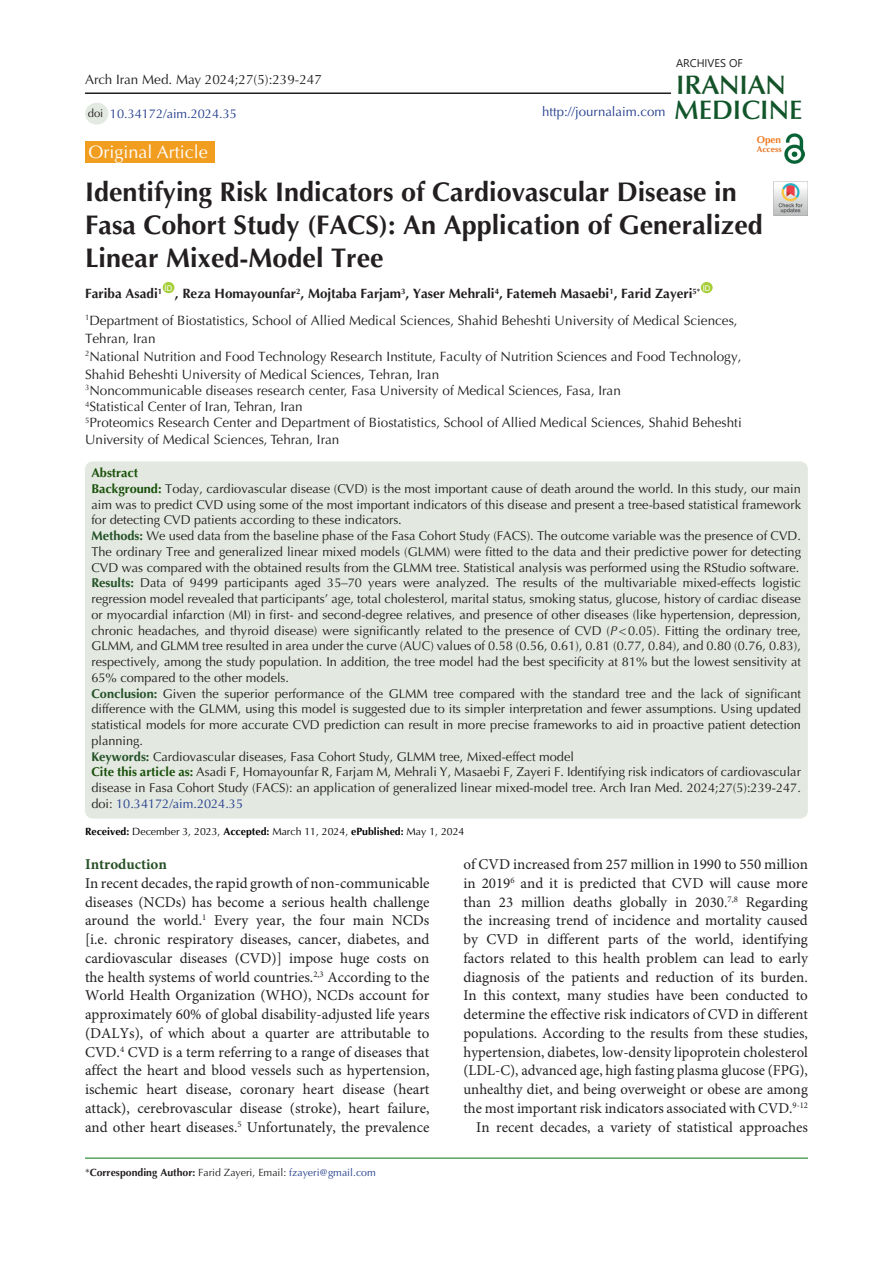
<style>
.page{position:relative;width:893px;height:1263px;background:#fff}
.page>*{position:absolute;margin:0;border:0;box-sizing:border-box;transform-origin:0 0}
.t1{font:700 27px/33px "Optima LT Std";color:#231f20}
.t2{font:600 26.85px "Optima LT Std";color:#11552a}
.t3{font:600 26.85px "Optima LT Std";color:#145228}
.t4{font:18px "Optima LT Std";color:#fff}
.t5{font:15px/18.8px "Minion Pro";color:#231f20;text-align:justify}
.t6{font:700 15px "Minion Pro";color:#265026}
.t7{font:13.5px/18px "Optima LT Std";color:#231f20}
.t8{font:13.5px/16.2px "Optima LT Std";color:#242021}
.t9{font:13.2px "Optima LT Std";color:#253f8e}
.t10{font:12.75px/15.8px "Optima LT Std";color:#231f20}
.t11{font:12.75px "Optima LT Std";color:#253f8e}
.t12{font:11.1px "Segoe UI";color:#231f20}
.t13{font:10.5px "Optima LT Std";color:#040503}
.t14{font:700 10.5px "Optima LT Std";color:#231f20}
.t15{font:700 9.9px "Optima LT Std";color:#ee7a23}
.t16{font:700 8.4px "Optima LT Std";color:#e67625}
.s1{font-size:11.25px;color:#231f20}
.s2{font-weight:700}
.s3{font-weight:700;color:#19510a}
.s4{font-weight:700;color:#235126}
.s5{font-family:"Times New Roman"}
.s6{font-style:italic}
.s7{font-weight:700;color:#19500a}
.s8{color:#253f8e}
.s9{font-weight:400}
.s10{font-weight:400;color:#253f8e}
</style>
<div class="page">
<hr style="left:85px;top:1158px;width:723px;height:1px;background:#007513">
<div style="left:85px;top:141px;width:130px;height:22px;background:#f19d20"></div>
<div style="left:163px;top:282px;width:11px;height:11px;background:#a6ce39;border-radius:50%"></div>
<div style="left:701px;top:282px;width:12px;height:11px;background:#a6ce39;border-radius:50%"></div>
<div style="left:85px;top:103px;width:23px;height:22px;background:#e3eae2;border-radius:50%"></div>
<hr style="left:85px;top:92px;width:586px;height:2px;background:#231f20">
<img style="left:785px;top:133px;width:19px;height:31px">
<img style="left:774px;top:182px;width:34px;height:34px">
<div style="left:85px;top:461px;width:723px;height:358px;background:#e3e8e1;border-radius:8px"></div>
<p class="t7" style="left:85px;top:71px;width:238px">Arch Iran Med. May 2024;27(5):239-247</p>
<p class="t11" style="left:88px;top:106px;width:151px"><span class="s1">doi</span> 10.34172/aim.2024.35</p>
<p class="t9" style="left:542px;top:104px;width:125px">http://journalaim.com</p>
<p class="t12" style="left:676px;top:52px;width:68px">ARCHIVES OF</p>
<h2 class="t3" style="left:676px;top:69px;width:111px">IRANIAN</h2>
<h2 class="t2" style="left:674px;top:94px;width:130px">MEDICINE</h2>
<p class="t15" style="left:757px;top:134px;width:26px">Open</p>
<p class="t16" style="left:757px;top:144px;width:26px">Access</p>
<h3 class="t4" style="left:89px;top:141px;width:121px">Original Article</h3>
<h1 class="t1" style="left:85px;top:176px;width:679px">Identifying Risk Indicators of Cardiovascular Disease in<br>Fasa Cohort Study (FACS): An Application of Generalized<br>Linear Mixed-Model Tree</h1>
<p class="t7" style="left:85px;top:281px;width:654px;line-height:26.5px"><span class="s2">Fariba Asadi</span><sup>1</sup> <sup>ID</sup> <span class="s2">, Reza Homayounfar</span><sup>2</sup><span class="s2">, Mojtaba Farjam</span><sup>3</sup><span class="s2">, Yaser Mehrali</span><sup>4</sup><span class="s2">, Fatemeh Masaebi</span><sup>1</sup><span class="s2">, Farid Zayeri</span><sup>5*</sup> <sup>ID<br></sup><sup>1</sup>Department of Biostatistics, School of Allied Medical Sciences, Shahid Beheshti University of Medical Sciences,</p>
<p class="t7" style="left:85px;top:329px;width:658px">Tehran, Iran<br><sup>2</sup>National Nutrition and Food Technology Research Institute, Faculty of Nutrition Sciences and Food Technology,<br>Shahid Beheshti University of Medical Sciences, Tehran, Iran</p>
<p class="t8" style="left:85px;top:382px;width:658px"><sup>3</sup>Noncommunicable diseases research center, Fasa University of Medical Sciences, Fasa, Iran<br><sup>4</sup>Statistical Center of Iran, Tehran, Iran<br><sup>5</sup>Proteomics Research Center and Department of Biostatistics, School of Allied Medical Sciences, Shahid Beheshti University of Medical Sciences, Tehran, Iran</p>
<p class="t10" style="left:91px;top:465px;width:711px"><span class="s3">Abstract<br>Background:</span> Today, cardiovascular disease (CVD) is the most important cause of death around the world. In this study, our main aim was to predict CVD using some of the most important indicators of this disease and present a tree-based statistical framework for detecting CVD patients according to these indicators.<br><span class="s4">Methods:</span> We used data from the baseline phase of the Fasa Cohort Study (FACS). The outcome variable was the presence of CVD.<br>The ordinary Tree and generalized linear mixed models (GLMM) were fitted to the data and their predictive power for detecting CVD was compared with the obtained results from the GLMM tree. Statistical analysis was performed using the RStudio software.<br><span class="s4">Results:</span> Data of 9499 participants aged 35<span class="s5">‒</span>70 years were analyzed. The results of the multivariable mixed-effects logistic regression model revealed that participants’ age, total cholesterol, marital status, smoking status, glucose, history of cardiac disease or myocardial infarction (MI) in first- and second-degree relatives, and presence of other diseases (like hypertension, depression, chronic headaches, and thyroid disease) were significantly related to the presence of CVD (<span class="s6">P</span>&lt;0.05). Fitting the ordinary tree, GLMM, and GLMM tree resulted in area under the curve (AUC) values of 0.58 (0.56, 0.61), 0.81 (0.77, 0.84), and 0.80 (0.76, 0.83), respectively, among the study population. In addition, the tree model had the best specificity at 81% but the lowest sensitivity at 65% compared to the other models.<br><span class="s4">Conclusion:</span> Given the superior performance of the GLMM tree compared with the standard tree and the lack of significant difference with the GLMM, using this model is suggested due to its simpler interpretation and fewer assumptions. Using updated statistical models for more accurate CVD prediction can result in more precise frameworks to aid in proactive patient detection planning.<br><span class="s4">Keywords:</span> Cardiovascular diseases, Fasa Cohort Study, GLMM tree, Mixed-effect model<br><span class="s7">Cite this article as:</span> Asadi F, Homayounfar R, Farjam M, Mehrali Y, Masaebi F, Zayeri F. Identifying risk indicators of cardiovascular disease in Fasa Cohort Study (FACS): an application of generalized linear mixed-model tree. Arch Iran Med. 2024;27(5):239-247. doi: <span class="s8">10.34172/aim.2024.35</span></p>
<p class="t13" style="left:85px;top:825px;width:381px"><span class="s2">Received:</span> December 3, 2023, <span class="s2">Accepted:</span> March 11, 2024, <span class="s2">ePublished:</span> May 1, 2024</p>
<p class="t6" style="left:85px;top:854px;width:83px">Introduction</p>
<p class="t5" style="left:85px;top:874px;width:346px">In recent decades, the rapid growth of non-communicable diseases (NCDs) has become a serious health challenge around the world.<sup>1</sup> Every year, the four main NCDs [i.e. chronic respiratory diseases, cancer, diabetes, and cardiovascular diseases (CVD)] impose huge costs on the health systems of world countries.<sup>2,3</sup> According to the World Health Organization (WHO), NCDs account for approximately 60% of global disability-adjusted life years (DALYs), of which about a quarter are attributable to CVD.<sup>4</sup> CVD is a term referring to a range of diseases that affect the heart and blood vessels such as hypertension, ischemic heart disease, coronary heart disease (heart attack), cerebrovascular disease (stroke), heart failure, and other heart diseases.<sup>5</sup> Unfortunately, the prevalence</p>
<p class="t14" style="left:85px;top:1166px;width:292px"><span class="s9">*</span>Corresponding Author: <span class="s9">Farid Zayeri, Email:</span> <span class="s10">fzayeri@gmail.com</span></p>
<p class="t5" style="left:463px;top:855px;width:346px;text-align:right">of CVD increased from 257 million in 1990 to 550 million in 2019<sup>6</sup> and it is predicted that CVD will cause more than 23 million deaths globally in 2030.<sup>7,8</sup> Regarding the increasing trend of incidence and mortality caused by CVD in different parts of the world, identifying factors related to this health problem can lead to early diagnosis of the patients and reduction of its burden.<br>In this context, many studies have been conducted to determine the effective risk indicators of CVD in different populations. According to the results from these studies, hypertension, diabetes, low-density lipoprotein cholesterol (LDL-C), advanced age, high fasting plasma glucose (FPG), unhealthy diet, and being overweight or obese are among the most important risk indicators associated with CVD.<sup>9-12<br></sup>In recent decades, a variety of statistical approaches</p>
</div>
